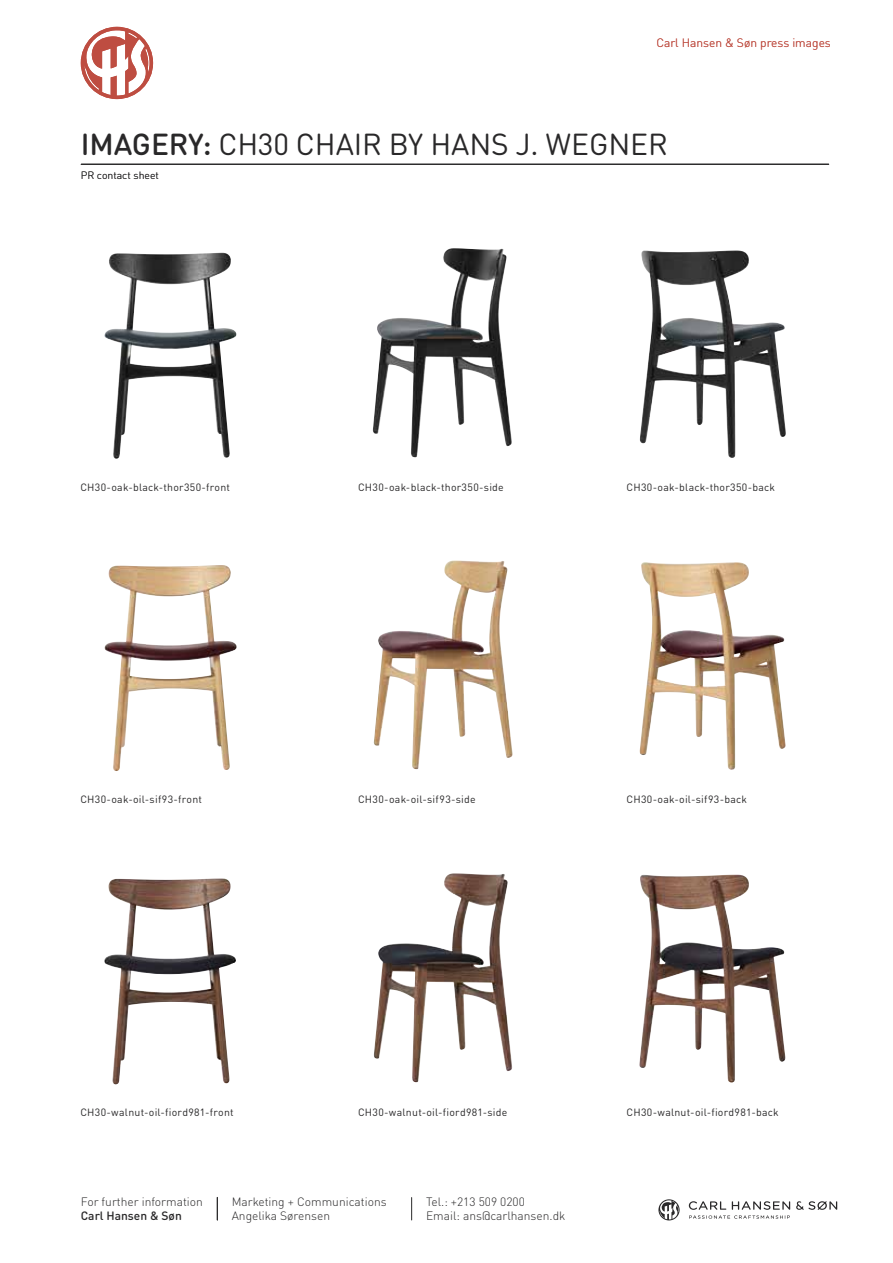
<style>
.page{position:relative;width:893px;height:1263px;background:#fff}
.page>*{position:absolute;margin:0;border:0;box-sizing:border-box;transform-origin:0 0}
.t1{font:30px "DIN Round Pro";letter-spacing:-.005em;color:#292829}
.t2{font:300 12px/14.4px "DIN Round Pro";color:#292829}
.t3{font:300 12px "DIN Round Pro";color:#be4d41}
.t4{font:500 12px "DIN Round Pro";color:#292829}
.t5{font:10.5px "DIN Round Pro";letter-spacing:.02em;color:#292829}
.t6{font:300 10.5px "DIN Round Pro";color:#292829}
.s1{font-weight:500}
</style>
<div class="page">
<img style="left:104px;top:253px;width:132px;height:206px">
<img style="left:104px;top:565px;width:133px;height:206px">
<img style="left:104px;top:878px;width:132px;height:206px">
<img style="left:373px;top:248px;width:139px;height:209px">
<img style="left:374px;top:561px;width:139px;height:208px">
<img style="left:374px;top:874px;width:138px;height:208px">
<img style="left:640px;top:250px;width:146px;height:208px">
<img style="left:640px;top:562px;width:146px;height:208px">
<img style="left:639px;top:875px;width:146px;height:207px">
<svg style="left:658px;top:1199px;width:22px;height:21px"></svg>
<svg style="left:689px;top:1201px;width:101px;height:18px"></svg>
<svg style="left:796px;top:1201px;width:41px;height:9px"></svg>
<svg style="left:217px;top:1197px;width:1px;height:23px"></svg>
<svg style="left:81px;top:27px;width:72px;height:72px"></svg>
<hr style="left:81px;top:164px;width:748px;height:1px;background:#292829">
<svg style="left:411px;top:1197px;width:1px;height:23px"></svg>
<p class="t3" style="left:656px;top:35px;width:176px">Carl Hansen &amp; Søn press images</p>
<h1 class="t1" style="left:81px;top:124px;width:588px"><span class="s1">IMAGERY:</span> CH30 CHAIR BY HANS J. WEGNER</h1>
<p class="t6" style="left:81px;top:169px;width:80px">PR contact sheet</p>
<p class="t5" style="left:80px;top:480px;width:151px">CH30-oak-black-thor350-front</p>
<p class="t5" style="left:80px;top:792px;width:123px">CH30-oak-oil-sif93-front</p>
<p class="t5" style="left:358px;top:480px;width:147px">CH30-oak-black-thor350-side</p>
<p class="t5" style="left:358px;top:792px;width:119px">CH30-oak-oil-sif93-side</p>
<p class="t5" style="left:627px;top:480px;width:150px">CH30-oak-black-thor350-back</p>
<p class="t5" style="left:627px;top:792px;width:122px">CH30-oak-oil-sif93-back</p>
<p class="t5" style="left:80px;top:1105px;width:155px">CH30-walnut-oil-fiord981-front</p>
<p class="t5" style="left:358px;top:1105px;width:151px">CH30-walnut-oil-fiord981-side</p>
<p class="t2" style="left:81px;top:1194px;width:124px">For further information</p>
<p class="t4" style="left:81px;top:1208px;width:103px">Carl Hansen &amp; Søn</p>
<p class="t2" style="left:232px;top:1194px;width:156px">Marketing + Communications<br>Angelika Sørensen</p>
<p class="t2" style="left:426px;top:1194px;width:141px">Tel.: +213 509 0200<br>Email: ans@carlhansen.dk</p>
<p class="t5" style="left:627px;top:1105px;width:154px">CH30-walnut-oil-fiord981-back</p>
</div>
